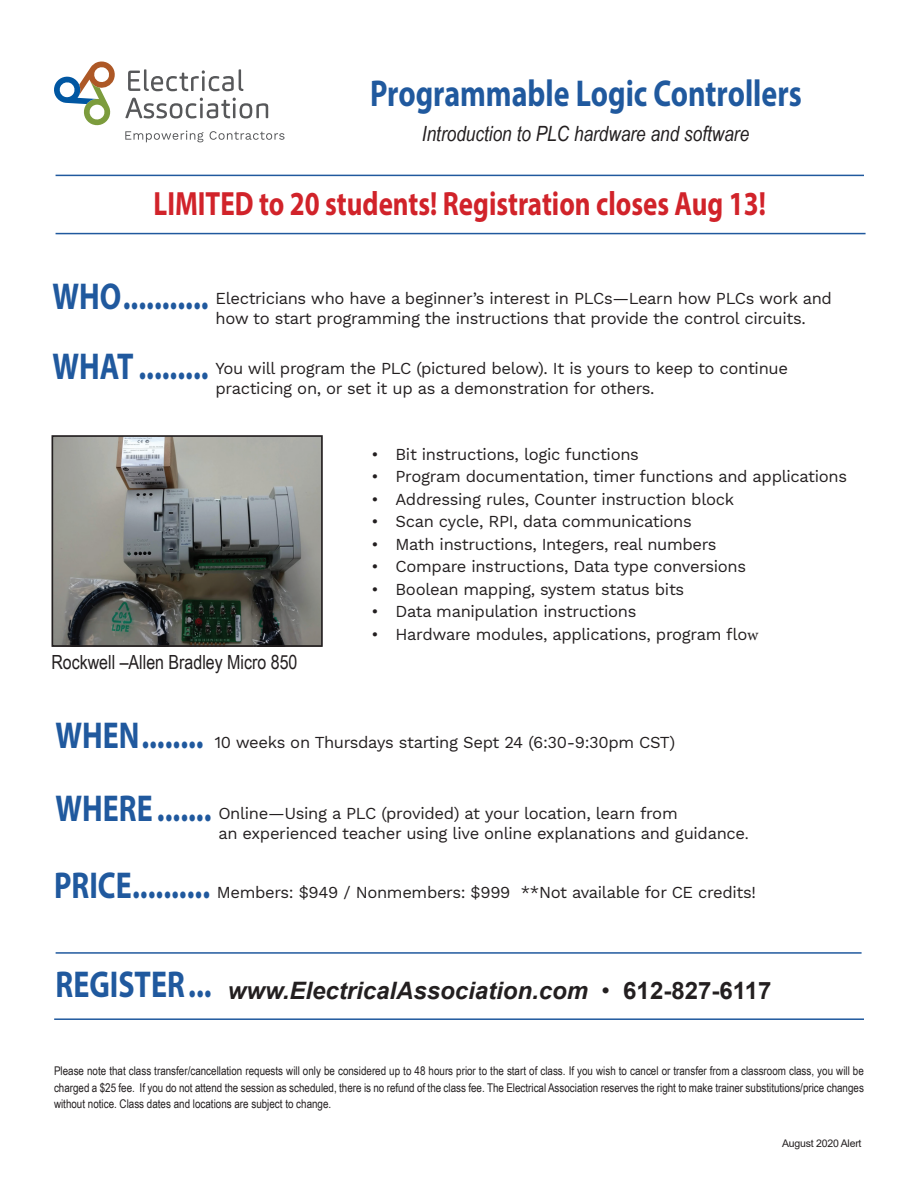
<style>
.page{position:relative;width:918px;height:1188px;background:#fff}
.page>*{position:absolute;margin:0;border:0;box-sizing:border-box;transform-origin:0 0}
.t1{font:700 37.5px/75px "Myriad Pro";color:#20599e;scale:.8 1}
.t2{font:700 33.75px "Myriad Pro";color:#d1232a;scale:.8 1}
.t3{font:italic 700 24px "Arial";color:#231f20}
.t4{font:italic 21px "Arial Narrow";color:#231f20}
.t5{font:19.5px "Arial Narrow";color:#231f20}
.t6{font:16.5px/19.8px "Work Sans";letter-spacing:-.02em;color:#231f20}
.t7{font:12px/16.5px "Arial Narrow";color:#231f20;text-align:justify}
.t8{font:10.5px "Arial";letter-spacing:-.02em;color:#231f20}
.s1{font-family:"Minion Pro"}
.s2{font-size:15px}
.s3{font-family:"Myriad Pro";font-style:normal;font-size:37.5px;color:#20599e}
.s4{font-weight:400;font-style:normal}
.s5{font-style:normal}
</style>
<div class="page">
<hr style="left:56px;top:952px;width:806px;height:2px;background:#20599e">
<hr style="left:54px;top:1018px;width:810px;height:2px;background:#20599e">
<hr style="left:56px;top:233px;width:810px;height:1px;background:#20599e">
<hr style="left:56px;top:175px;width:808px;height:1px;background:#20599e">
<img style="left:55px;top:438px;width:265px;height:206px">
<div style="left:52px;top:435px;width:271px;height:212px;border:2px solid #231f20"></div>
<svg style="left:128px;top:69px;width:115px;height:22px"></svg>
<svg style="left:125px;top:98px;width:143px;height:21px"></svg>
<svg style="left:54px;top:62px;width:61px;height:64px"></svg>
<svg style="left:125px;top:131px;width:79px;height:11px"></svg>
<svg style="left:210px;top:131px;width:75px;height:9px"></svg>
<h1 class="t1" style="left:370px;top:55px;width:541px">Programmable Logic Controllers</h1>
<p class="t4" style="left:422px;top:119px;width:329px">Introduction to PLC hardware and software</p>
<h2 class="t2" style="left:154px;top:181px;width:767px">LIMITED to 20 students! Registration closes Aug 13!</h2>
<h1 class="t1" style="left:53px;top:260px;width:197px;line-height:69.9px">WHO...........<br>WHAT .........</h1>
<p class="t6" style="left:216px;top:290px;width:618px">Electricians who have a beginner’s interest in PLCs—Learn how PLCs work and how to start programming the instructions that provide the control circuits.</p>
<p class="t6" style="left:216px;top:359px;width:574px">You will program the PLC (pictured below). It is yours to keep to continue practicing on, or set it up as a demonstration for others.</p>
<p class="t5" style="left:51px;top:648px;width:248px">Rockwell –Allen Bradley Micro 850</p>
<p class="t6" style="left:372px;top:445px;width:269px">• Bit instructions, logic functions</p>
<p class="t6" style="left:372px;top:467px;width:477px">• Program documentation, timer functions and applications</p>
<p class="t6" style="left:372px;top:490px;width:364px">• Addressing rules, Counter instruction block</p>
<p class="t6" style="left:372px;top:512px;width:322px">• Scan cycle, RPI, data communications</p>
<p class="t6" style="left:372px;top:535px;width:347px">• Math instructions, Integers, real numbers</p>
<p class="t6" style="left:372px;top:557px;width:376px">• Compare instructions, Data type conversions</p>
<p class="t6" style="left:372px;top:580px;width:314px">• Boolean mapping, system status bits</p>
<p class="t6" style="left:372px;top:602px;width:267px">• Data manipulation instructions</p>
<p class="t6" style="left:372px;top:625px;width:388px">• Hardware modules, applications, program flo<span class="s1">w</span></p>
<h1 class="t1" style="left:54px;top:697px;width:198px">WHEN........<br>WHERE .......<br>PRICE..........</h1>
<p class="t6" style="left:214px;top:733px;width:462px">10 weeks on Thursdays starting Sept 24 (6:30-9:30pm CST)</p>
<p class="t6" style="left:218px;top:805px;width:532px">Online—Using a PLC (provided) at your location, learn from<br>an experienced teacher using live online explanations and guidance<span class="s2">.</span></p>
<p class="t6" style="left:217px;top:883px;width:541px">Members: $949 / Nonmembers: $999 **Not available for CE credits!</p>
<h3 class="t3" style="left:56px;top:975px;width:717px"><span class="s3">REGISTER...</span> www.ElectricalAssociation.com <span class="s4">•</span> <span class="s5">612-827-6117</span></h3>
<p class="t7" style="left:54px;top:1062px;width:811px">Please note that class transfer/cancellation requests will only be considered up to 48 hours prior to the start of class. If you wish to cancel or transfer from a classroom class, you will be charged a $25 fee. If you do not attend the session as scheduled, there is no refund of the class fee. The Electrical Association reserves the right to make trainer substitutions/price changes without notice. Class dates and locations are subject to change.</p>
<p class="t8" style="left:782px;top:1136px;width:81px">August 2020 Alert</p>
</div>
